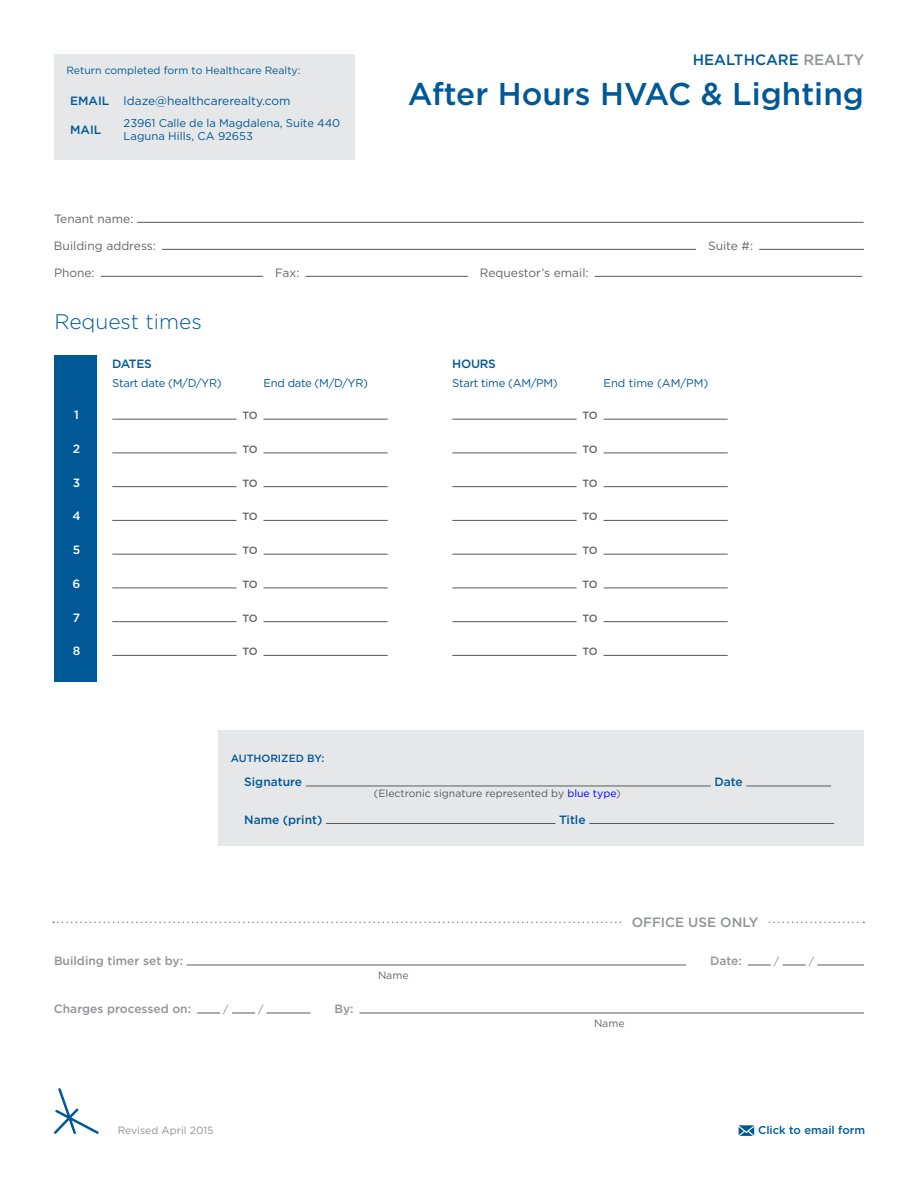
<style>
.page{position:relative;width:918px;height:1188px;background:#fff}
.page>*{position:absolute;margin:0;border:0;box-sizing:border-box;transform-origin:0 0}
.t1{font:500 31.5px "Gotham";color:#005996}
.t2{font:300 21px "Gotham";color:#005996}
.t3{font:500 15px "Gotham";color:#005996}
.t4{font:500 13.5px "Gotham";color:#919396}
.t5{font:12px "Gotham";color:#636466}
.t6{font:500 12px "Gotham";color:#919396}
.t7{font:500 12px "Gotham";color:#005996}
.t8{font:12px "Gotham";color:#005996}
.t9{font:500 12px "Gotham";color:#fff}
.t10{font:11.25px/13.5px "Gotham";color:#005996}
.t11{font:11.25px "Gotham";letter-spacing:-.025em;color:#005996}
.t12{font:500 11.25px "Gotham";color:#005996}
.t13{font:10.5px "Gotham";color:#58595b}
.t14{font:10.5px "Gotham";color:#005996}
.t15{font:500 10.5px "Gotham";letter-spacing:-.04em;color:#636466}
.t16{font:10.5px "Gotham";color:#919396}
.t17{font:500 10.5px "Gotham";color:#005996}
.t18{font:10.5px "Gotham";color:#636466}
.t19{font:10.5px "Gotham";color:#808285}
.s1{font-weight:500}
.s2{color:#919396}
.s3{color:#00f}
</style>
<div class="page">
<div style="left:54px;top:54px;width:300px;height:106px;background:#e6e7e8"></div>
<svg style="left:739px;top:1125px;width:15px;height:11px"></svg>
<svg style="left:54px;top:1088px;width:45px;height:46px"></svg>
<div style="left:54px;top:355px;width:42px;height:327px;background:#005996"></div>
<hr style="left:112px;top:419px;width:125px;height:1px;background:#58595b">
<hr style="left:112px;top:453px;width:125px;height:1px;background:#58595b">
<hr style="left:112px;top:486px;width:125px;height:1px;background:#58595b">
<hr style="left:112px;top:520px;width:125px;height:1px;background:#58595b">
<hr style="left:112px;top:554px;width:125px;height:1px;background:#58595b">
<hr style="left:112px;top:588px;width:125px;height:1px;background:#58595b">
<hr style="left:112px;top:621px;width:125px;height:1px;background:#58595b">
<hr style="left:112px;top:655px;width:125px;height:1px;background:#58595b">
<hr style="left:264px;top:419px;width:124px;height:1px;background:#58595b">
<hr style="left:264px;top:453px;width:124px;height:1px;background:#58595b">
<hr style="left:264px;top:486px;width:124px;height:1px;background:#58595b">
<hr style="left:264px;top:520px;width:124px;height:1px;background:#58595b">
<hr style="left:264px;top:554px;width:124px;height:1px;background:#58595b">
<hr style="left:264px;top:588px;width:124px;height:1px;background:#58595b">
<hr style="left:264px;top:621px;width:124px;height:1px;background:#58595b">
<hr style="left:264px;top:655px;width:124px;height:1px;background:#58595b">
<hr style="left:452px;top:419px;width:125px;height:1px;background:#58595b">
<hr style="left:452px;top:453px;width:125px;height:1px;background:#58595b">
<hr style="left:452px;top:486px;width:125px;height:1px;background:#58595b">
<hr style="left:452px;top:520px;width:125px;height:1px;background:#58595b">
<hr style="left:452px;top:554px;width:125px;height:1px;background:#58595b">
<hr style="left:452px;top:588px;width:125px;height:1px;background:#58595b">
<hr style="left:452px;top:621px;width:125px;height:1px;background:#58595b">
<hr style="left:452px;top:655px;width:125px;height:1px;background:#58595b">
<hr style="left:604px;top:419px;width:124px;height:1px;background:#58595b">
<hr style="left:604px;top:453px;width:124px;height:1px;background:#58595b">
<hr style="left:604px;top:486px;width:124px;height:1px;background:#58595b">
<hr style="left:604px;top:520px;width:124px;height:1px;background:#58595b">
<hr style="left:604px;top:554px;width:124px;height:1px;background:#58595b">
<hr style="left:604px;top:588px;width:124px;height:1px;background:#58595b">
<hr style="left:604px;top:621px;width:124px;height:1px;background:#58595b">
<hr style="left:604px;top:655px;width:124px;height:1px;background:#58595b">
<svg style="left:53px;top:922px;width:811px;height:1px"></svg>
<div style="left:624px;top:916px;width:142px;height:14px;background:#fff"></div>
<hr style="left:187px;top:965px;width:499px;height:1px;background:#58595b">
<svg style="left:748px;top:965px;width:23px;height:1px"></svg>
<svg style="left:783px;top:965px;width:23px;height:1px"></svg>
<hr style="left:817px;top:965px;width:47px;height:1px;background:#58595b">
<svg style="left:197px;top:1013px;width:23px;height:1px"></svg>
<svg style="left:232px;top:1013px;width:23px;height:1px"></svg>
<hr style="left:267px;top:1013px;width:43px;height:1px;background:#58595b">
<hr style="left:360px;top:1013px;width:504px;height:1px;background:#58595b">
<div style="left:218px;top:730px;width:646px;height:115px;background:#e6e7e8"></div>
<hr style="left:306px;top:786px;width:405px;height:1px;background:#58595b">
<hr style="left:746px;top:786px;width:85px;height:1px;background:#58595b">
<hr style="left:326px;top:823px;width:229px;height:1px;background:#58595b">
<hr style="left:589px;top:823px;width:245px;height:1px;background:#58595b">
<hr style="left:137px;top:222px;width:727px;height:1px;background:#58595b">
<hr style="left:162px;top:249px;width:534px;height:1px;background:#58595b">
<hr style="left:759px;top:249px;width:105px;height:1px;background:#58595b">
<hr style="left:101px;top:276px;width:162px;height:1px;background:#58595b">
<hr style="left:306px;top:276px;width:162px;height:1px;background:#58595b">
<hr style="left:595px;top:276px;width:267px;height:1px;background:#58595b">
<p class="t14" style="left:66px;top:63px;width:236px">Return completed form to Healthcare Realty:</p>
<p class="t8" style="left:70px;top:93px;width:222px"><span class="s1">EMAIL</span> ldaze@healthcarerealty.com</p>
<p class="t7" style="left:70px;top:122px;width:33px">MAIL</p>
<p class="t10" style="left:124px;top:116px;width:218px">23961 Calle de la Magdalena, Suite 440<br>Laguna Hills, CA 92653</p>
<h3 class="t3" style="left:693px;top:50px;width:173px">HEALTHCARE <span class="s2">REALTY</span></h3>
<h1 class="t1" style="left:408px;top:74px;width:458px">After Hours HVAC &amp; Lighting</h1>
<p class="t5" style="left:54px;top:211px;width:81px">Tenant name:</p>
<p class="t5" style="left:54px;top:238px;width:103px">Building address:</p>
<p class="t5" style="left:708px;top:238px;width:47px">Suite #:</p>
<p class="t5" style="left:54px;top:265px;width:42px">Phone:</p>
<p class="t5" style="left:275px;top:265px;width:26px">Fax:</p>
<p class="t5" style="left:480px;top:265px;width:110px">Requestor’s email:</p>
<h2 class="t2" style="left:54px;top:308px;width:149px">Request times</h2>
<p class="t7" style="left:112px;top:356px;width:41px">DATES</p>
<p class="t7" style="left:452px;top:356px;width:45px">HOURS</p>
<p class="t11" style="left:112px;top:376px;width:111px">Start date (M/D/YR)</p>
<p class="t11" style="left:264px;top:376px;width:106px">End date (M/D/YR)</p>
<p class="t11" style="left:452px;top:376px;width:107px">Start time (AM/PM)</p>
<p class="t10" style="left:604px;top:376px;width:106px">End time (AM/PM)</p>
<p class="t9" style="left:74px;top:407px;width:6px">1</p>
<p class="t15" style="left:242px;top:409px;width:17px">TO</p>
<p class="t15" style="left:582px;top:409px;width:17px">TO</p>
<p class="t9" style="left:73px;top:441px;width:9px">2</p>
<p class="t15" style="left:242px;top:442px;width:17px">TO</p>
<p class="t15" style="left:582px;top:442px;width:17px">TO</p>
<p class="t9" style="left:73px;top:475px;width:9px">3</p>
<p class="t15" style="left:242px;top:476px;width:17px">TO</p>
<p class="t15" style="left:582px;top:476px;width:17px">TO</p>
<p class="t9" style="left:73px;top:508px;width:10px">4</p>
<p class="t15" style="left:242px;top:510px;width:17px">TO</p>
<p class="t15" style="left:582px;top:510px;width:17px">TO</p>
<p class="t9" style="left:73px;top:542px;width:9px">5</p>
<p class="t15" style="left:242px;top:544px;width:17px">TO</p>
<p class="t15" style="left:582px;top:544px;width:17px">TO</p>
<p class="t9" style="left:73px;top:576px;width:9px">6</p>
<p class="t15" style="left:242px;top:577px;width:17px">TO</p>
<p class="t15" style="left:582px;top:577px;width:17px">TO</p>
<p class="t9" style="left:73px;top:610px;width:9px">7</p>
<p class="t15" style="left:242px;top:611px;width:17px">TO</p>
<p class="t15" style="left:582px;top:611px;width:17px">TO</p>
<p class="t9" style="left:73px;top:643px;width:9px">8</p>
<p class="t15" style="left:242px;top:645px;width:17px">TO</p>
<p class="t15" style="left:582px;top:645px;width:17px">TO</p>
<p class="t17" style="left:231px;top:752px;width:95px">AUTHORIZED BY:</p>
<p class="t7" style="left:244px;top:774px;width:59px">Signature</p>
<p class="t7" style="left:714px;top:774px;width:30px">Date</p>
<p class="t7" style="left:244px;top:812px;width:80px">Name (print)</p>
<p class="t7" style="left:559px;top:812px;width:28px">Title</p>
<p class="t13" style="left:374px;top:787px;width:248px">(Electronic signature represented by <span class="s3">blue type</span>)</p>
<p class="t4" style="left:632px;top:914px;width:128px">OFFICE USE ONLY</p>
<p class="t6" style="left:54px;top:953px;width:131px">Building timer set by:</p>
<p class="t6" style="left:710px;top:953px;width:33px">Date:</p>
<p class="t19" style="left:774px;top:955px;width:7px">/</p>
<p class="t19" style="left:809px;top:955px;width:7px">/</p>
<p class="t18" style="left:378px;top:968px;width:32px">Name</p>
<p class="t6" style="left:54px;top:1001px;width:139px">Charges processed on:</p>
<p class="t19" style="left:223px;top:1003px;width:7px">/</p>
<p class="t19" style="left:258px;top:1003px;width:7px">/</p>
<p class="t6" style="left:334px;top:1001px;width:21px">By:</p>
<p class="t18" style="left:594px;top:1016px;width:32px">Name</p>
<p class="t16" style="left:118px;top:1123px;width:98px">Revised April 2015</p>
<p class="t12" style="left:758px;top:1123px;width:109px">Click to email form</p>
</div>
